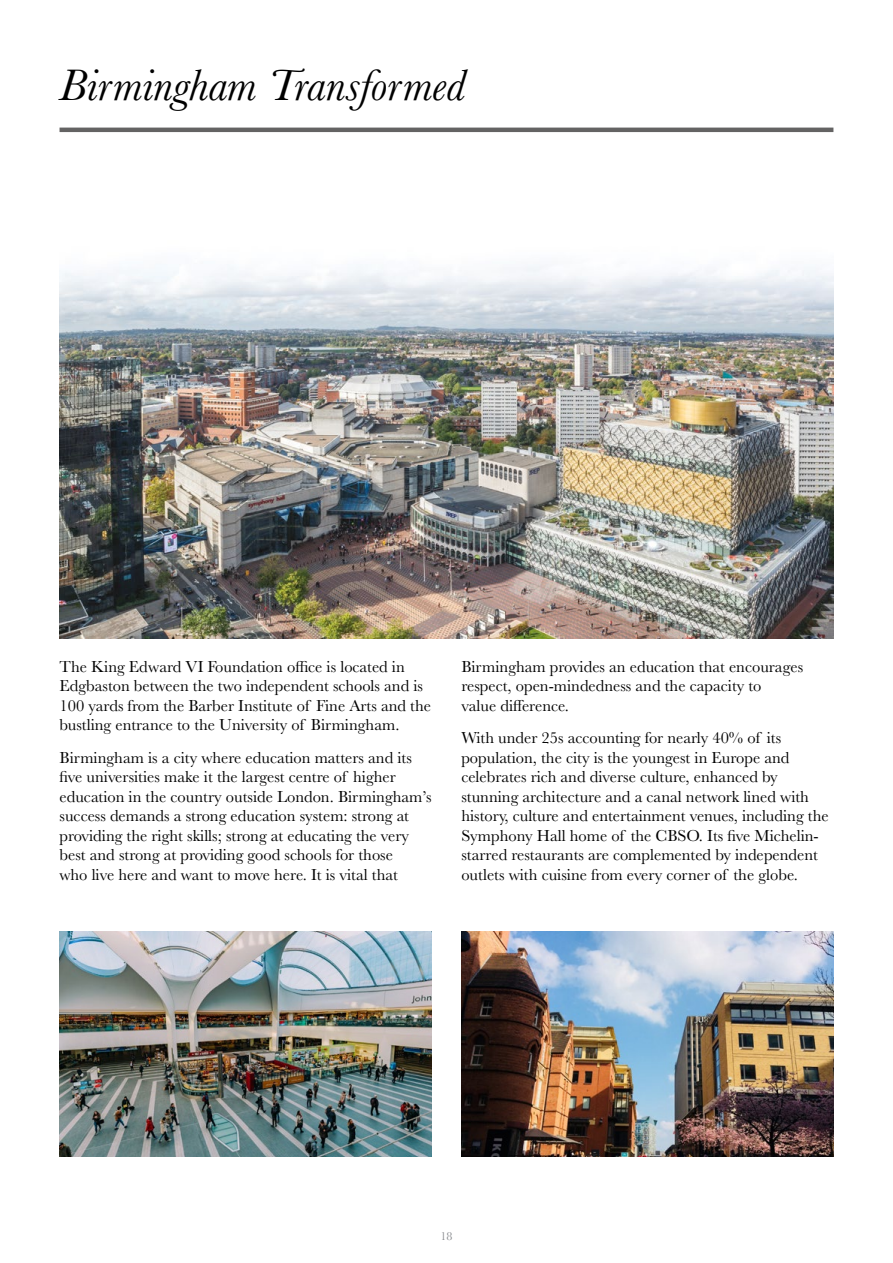
<style>
.page{position:relative;width:893px;height:1263px;background:#fff}
.page>*{position:absolute;margin:0;border:0;box-sizing:border-box;transform-origin:0 0}
.t1{font:italic 45.75px "Baskerville";color:#000}
.t2{font:16.5px/19.5px "Baskerville";color:#000}
.t3{font:12px "Baskerville";color:#86888c}
</style>
<div class="page">
<img style="left:60px;top:931px;width:372px;height:226px">
<img style="left:461px;top:931px;width:372px;height:226px">
<img style="left:60px;top:264px;width:773px;height:375px">
<hr style="left:60px;top:128px;width:773px;height:4px;background:#646363">
<h1 class="t1" style="left:60px;top:55px;width:407px">Birmingham Transformed</h1>
<p class="t2" style="left:60px;top:657px;width:373px">The King Edward VI Foundation office is located in Edgbaston between the two independent schools and is 100 yards from the Barber Institute of Fine Arts and the bustling entrance to the University of Birmingham.</p>
<p class="t2" style="left:60px;top:748px;width:373px">Birmingham is a city where education matters and its five universities make it the largest centre of higher education in the country outside London. Birmingham’s success demands a strong education system: strong at providing the right skills; strong at educating the very best and strong at providing good schools for those<br>who live here and want to move here. It is vital that</p>
<p class="t2" style="left:461px;top:657px;width:343px">Birmingham provides an education that encourages respect, open-mindedness and the capacity to<br>value difference.</p>
<p class="t2" style="left:461px;top:728px;width:369px">With under 25s accounting for nearly 40% of its population, the city is the youngest in Europe and celebrates rich and diverse culture, enhanced by stunning architecture and a canal network lined with history, culture and entertainment venues, including the Symphony Hall home of the CBSO. Its five Michelin&shy;starred restaurants are complemented by independent outlets with cuisine from every corner of the globe.</p>
<p class="t3" style="left:440px;top:1229px;width:13px">18</p>
</div>
